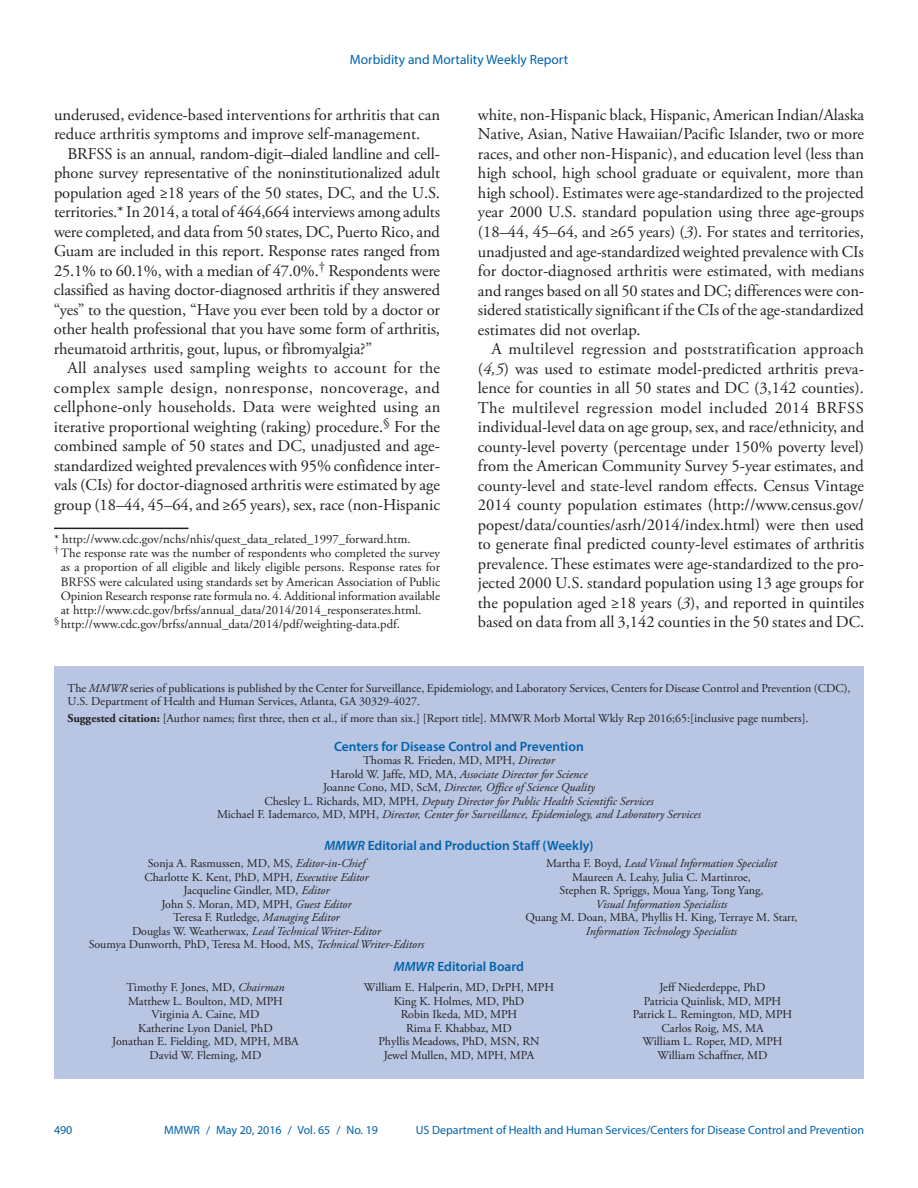
<style>
.page{position:relative;width:918px;height:1188px;background:#fff}
.page>*{position:absolute;margin:0;border:0;box-sizing:border-box;transform-origin:0 0}
.Paragraph{font:16.5px/19.5px "Adobe Garamond Pro";color:#231f20;text-align:justify}
.t1{font:600 13.5px "Myriad Pro";color:#0161ab}
.t2{font:13.5px "Myriad Pro";color:#0161ab}
.footnote_no_rule_tex{font:12.75px/14.2px "Adobe Garamond Pro";color:#231f20;text-align:justify}
.Footnote{font:12.75px "Adobe Garamond Pro";color:#231f20}
.t3{font:12px/13.5px "Adobe Garamond Pro";color:#231f20;text-align:center}
.t4{font:italic 12px/13.5px "Adobe Garamond Pro";color:#231f20;text-align:center}
.t5{font:12px "Myriad Pro";color:#0161ab}
.s1{font-style:italic}
.s2{font-weight:700}
.s3{font-style:normal}
</style>
<div class="page">
<div style="left:54px;top:666px;width:810px;height:413px;background:#b8c6e3"></div>
<hr style="left:54px;top:528px;width:134px;height:1px;background:#231f20">
<p class="t2" style="left:350px;top:51px;width:220px">Morbidity and Mortality Weekly Report</p>
<p class="Paragraph" style="left:54px;top:106px;width:388px">underused, evidence-based interventions for arthritis that can reduce arthritis symptoms and improve self-management.</p>
<p class="Paragraph" style="left:54px;top:145px;width:388px;text-indent:14px">BRFSS is an annual, random-digit–dialed landline and cell&shy;phone survey representative of the noninstitutionalized adult population aged ≥18 years of the 50 states, DC, and the U.S. territories.* In 2014, a total of 464,664 interviews among adults were completed, and data from 50 states, DC, Puerto Rico, and Guam are included in this report. Response rates ranged from 25.1% to 60.1%, with a median of 47.0%.<sup>†</sup> Respondents were classified as having doctor-diagnosed arthritis if they answered “yes” to the question, “Have you ever been told by a doctor or other health professional that you have some form of arthritis, rheumatoid arthritis, gout, lupus, or fibromyalgia?”</p>
<p class="Paragraph" style="left:54px;top:359px;width:388px;text-indent:13px">All analyses used sampling weights to account for the complex sample design, nonresponse, noncoverage, and cellphone-only households. Data were weighted using an iterative proportional weighting (raking) procedure.<sup>§</sup> For the combined sample of 50 states and DC, unadjusted and age&shy;standardized weighted prevalences with 95% confidence inter&shy;vals (CIs) for doctor-diagnosed arthritis were estimated by age group (18–44, 45–64, and ≥65 years), sex, race (non-Hispanic</p>
<p class="Footnote" style="left:54px;top:531px;width:358px">* http://www.cdc.gov/nchs/nhis/quest_data_related_1997_forward.htm.</p>
<p class="footnote_no_rule_tex" style="left:61px;top:546px;width:381px;text-indent:-7px"><sup>†</sup> The response rate was the number of respondents who completed the survey as a proportion of all eligible and likely eligible persons. Response rates for BRFSS were calculated using standards set by American Association of Public Opinion Research response rate formula no. 4. Additional information available at http://www.cdc.gov/brfss/annual_data/2014/2014_responserates.html.</p>
<p class="footnote_no_rule_tex" style="left:54px;top:618px;width:347px"><sup>§</sup> http://www.cdc.gov/brfss/annual_data/2014/pdf/weighting-data.pdf.</p>
<p class="Paragraph" style="left:478px;top:106px;width:388px">white, non-Hispanic black, Hispanic, American Indian/Alaska Native, Asian, Native Hawaiian/Pacific Islander, two or more races, and other non-Hispanic), and education level (less than high school, high school graduate or equivalent, more than high school). Estimates were age-standardized to the projected year 2000 U.S. standard population using three age-groups (18–44, 45–64, and ≥65 years) (<span class="s1">3</span>). For states and territories, unadjusted and age-standardized weighted prevalence with CIs for doctor-diagnosed arthritis were estimated, with medians and ranges based on all 50 states and DC; differences were con&shy;sidered statistically significant if the CIs of the age-standardized estimates did not overlap.</p>
<p class="Paragraph" style="left:478px;top:340px;width:388px;text-indent:13px">A multilevel regression and poststratification approach (<span class="s1">4,5</span>) was used to estimate model-predicted arthritis preva&shy;lence for counties in all 50 states and DC (3,142 counties).<br>The multilevel regression model included 2014 BRFSS individual-level data on age group, sex, and race/ethnicity, and county-level poverty (percentage under 150% poverty level) from the American Community Survey 5-year estimates, and county-level and state-level random effects. Census Vintage 2014 county population estimates (http://www.census.gov/ popest/data/counties/asrh/2014/index.html) were then used to generate final predicted county-level estimates of arthritis prevalence. These estimates were age-standardized to the pro&shy;jected 2000 U.S. standard population using 13 age groups for the population aged ≥18 years (<span class="s1">3</span>), and reported in quintiles based on data from all 3,142 counties in the 50 states and DC.</p>
<p class="t3" style="left:68px;top:682px;width:785px;text-align:left">The <span class="s1">MMWR</span> series of publications is published by the Center for Surveillance, Epidemiology, and Laboratory Services, Centers for Disease Control and Prevention (CDC),<br>U.S. Department of Health and Human Services, Atlanta, GA 30329-4027.</p>
<p class="t3" style="left:68px;top:712px;width:743px"><span class="s2">Suggested citation:</span> [Author names; first three, then et al., if more than six.] [Report title]. MMWR Morb Mortal Wkly Rep 2016;65:[inclusive page numbers].</p>
<p class="t1" style="left:334px;top:738px;width:251px">Centers for Disease Control and Prevention</p>
<p class="t4" style="left:217px;top:754px;width:485px"><span class="s3">Thomas R. Frieden, MD, MPH,</span> Director<br><span class="s3">Harold W. Jaffe, MD, MA,</span> Associate Director for Science<br><span class="s3">Joanne Cono, MD, ScM,</span> Director, Office of Science Quality<br><span class="s3">Chesley L. Richards, MD, MPH,</span> Deputy Director for Public Health Scientific Services<br><span class="s3">Michael F. Iademarco, MD, MPH,</span> Director, Center for Surveillance, Epidemiology, and Laboratory Services</p>
<p class="t1" style="left:324px;top:837px;width:271px"><span class="s1">MMWR</span> Editorial and Production Staff (Weekly)</p>
<p class="t3" style="left:89px;top:857px;width:337px">Sonja A. Rasmussen, MD, MS, <span class="s1">Editor-in-Chief<br></span>Charlotte K. Kent, PhD, MPH, <span class="s1">Executive Editor<br></span>Jacqueline Gindler, MD, <span class="s1">Editor<br></span>John S. Moran, MD, MPH, <span class="s1">Guest Editor<br></span>Teresa F. Rutledge, <span class="s1">Managing Editor<br></span>Douglas W. Weatherwax, <span class="s1">Lead Technical Writer-Editor<br></span>Soumya Dunworth, PhD, Teresa M. Hood, MS, <span class="s1">Technical Writer-Editors</span></p>
<p class="t3" style="left:546px;top:857px;width:232px">Martha F. Boyd, <span class="s1">Lead Visual Information Specialist<br></span>Maureen A. Leahy, Julia C. Martinroe,<br>Stephen R. Spriggs, Moua Yang, Tong Yang,</p>
<p class="t4" style="left:596px;top:897px;width:133px">Visual Information Specialists</p>
<p class="t3" style="left:525px;top:911px;width:274px">Quang M. Doan, MBA, Phyllis H. King, Terraye M. Starr,</p>
<p class="t4" style="left:586px;top:924px;width:153px">Information Technology Specialists</p>
<p class="t1" style="left:394px;top:958px;width:132px"><span class="s1">MMWR</span> Editorial Board</p>
<p class="t3" style="left:112px;top:981px;width:188px">Timothy F. Jones, MD, <span class="s1">Chairman<br></span>Matthew L. Boulton, MD, MPH<br>Virginia A. Caine, MD<br>Katherine Lyon Daniel, PhD<br>Jonathan E. Fielding, MD, MPH, MBA<br>David W. Fleming, MD</p>
<p class="t3" style="left:364px;top:981px;width:192px">William E. Halperin, MD, DrPH, MPH<br>King K. Holmes, MD, PhD<br>Robin Ikeda, MD, MPH<br>Rima F. Khabbaz, MD<br>Phyllis Meadows, PhD, MSN, RN<br>Jewel Mullen, MD, MPH, MPA</p>
<p class="t3" style="left:633px;top:981px;width:161px">Jeff Niederdeppe, PhD<br>Patricia Quinlisk, MD, MPH<br>Patrick L. Remington, MD, MPH<br>Carlos Roig, MS, MA<br>William L. Roper, MD, MPH<br>William Schaffner, MD</p>
<p class="t5" style="left:54px;top:1123px;width:20px">490</p>
<p class="t5" style="left:164px;top:1123px;width:215px">MMWR / May 20, 2016 / Vol. 65 / No. 19</p>
<p class="t5" style="left:416px;top:1123px;width:450px">US Department of Health and Human Services/Centers for Disease Control and Prevention</p>
</div>
